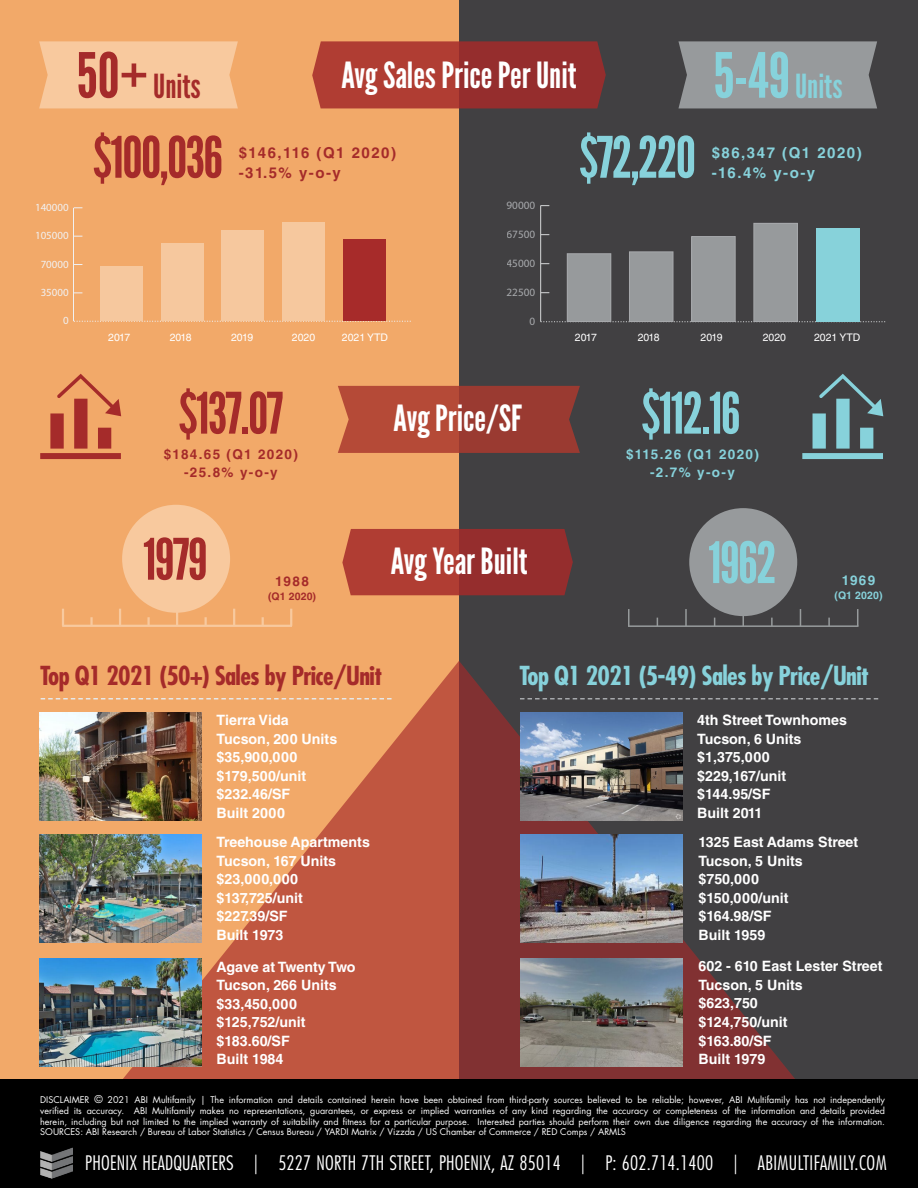
<style>
.page{position:relative;width:918px;height:1188px;background:#fff}
.page>*{position:absolute;margin:0;border:0;box-sizing:border-box;transform-origin:0 0}
.t1{font:62.1px "League Gothic";color:#a52b2a}
.t2{font:57px "League Gothic";letter-spacing:-.025em;color:#a52b2a}
.t3{font:57px "League Gothic";letter-spacing:-.025em;color:#87d2db}
.t4{font:36px "League Gothic";color:#fff}
.t5{font:33.15px "League Gothic";color:#87d2db}
.t6{font:33.15px "League Gothic";color:#a52b2a}
.t7{font:700 condensed 25.5px "Futura Std";letter-spacing:-.025em;color:#87d2db}
.t8{font:700 condensed 25.5px "Futura Std";letter-spacing:-.025em;color:#a52b2a}
.t9{font:300 condensed 19.5px "Futura Std";letter-spacing:.01em;color:#fff}
.t10{font:700 15px/19.4px "Helvetica LT Std";letter-spacing:.1em;color:#a52b2a}
.t11{font:700 15px/19.4px "Helvetica LT Std";letter-spacing:.1em;color:#87d2db}
.t12{font:700 14.25px/18.6px "Helvetica LT Std";color:#fff}
.t13{font:700 13.5px/17.5px "Helvetica LT Std";letter-spacing:.1em;color:#a52b2a;text-align:center}
.t14{font:700 13.5px/17.5px "Helvetica LT Std";letter-spacing:.1em;color:#87d2db;text-align:center}
.t15{font:500 11.25px "Roboto";color:#a7a9ac}
.t16{font:500 10.95px "Roboto";color:#f1f1f2}
.t17{font:10.5px "Helvetica LT Std";color:#fff}
.t18{font:700 10.5px "Helvetica LT Std";letter-spacing:.01em;color:#a52b2a}
.t19{font:700 10.5px "Helvetica LT Std";letter-spacing:.01em;color:#87d2db}
.t20{font:9px/10.8px "Futura Std";color:#fff;text-align:justify}
.s1{font-size:55.2px}
.s2{font-size:62.1px}
.s3{font-size:10.5px}
</style>
<div class="page">
<div style="left:0;top:0;width:918px;height:1080px;background:#414042"></div>
<div style="left:0;top:0;width:459px;height:1081px;background:#f2a969"></div>
<svg style="left:122px;top:661px;width:674px;height:419px"></svg>
<img style="left:521px;top:712px;width:162px;height:108px">
<img style="left:40px;top:712px;width:162px;height:108px">
<img style="left:521px;top:834px;width:162px;height:108px">
<img style="left:40px;top:834px;width:162px;height:108px">
<img style="left:521px;top:959px;width:162px;height:108px">
<img style="left:40px;top:959px;width:162px;height:108px">
<svg style="left:41px;top:698px;width:351px;height:2px"></svg>
<svg style="left:520px;top:698px;width:358px;height:2px"></svg>
<div style="left:0;top:1080px;width:918px;height:108px;background:#000"></div>
<img style="left:40px;top:1147px;width:33px;height:32px">
<svg style="left:338px;top:386px;width:242px;height:67px;background:#a74435"></svg>
<svg style="left:312px;top:41px;width:294px;height:67px;background:#a23731"></svg>
<div style="left:39px;top:41px;width:199px;height:67px;background:#f8c99e"></div>
<div style="left:678px;top:41px;width:199px;height:67px;background:#979a9c"></div>
<svg style="left:74px;top:321px;width:337px;height:1px"></svg>
<hr style="left:73px;top:208px;width:1px;height:113px;background:#f1f1f2">
<div style="left:343px;top:240px;width:43px;height:81px;background:#a72b2a"></div>
<div style="left:282px;top:222px;width:43px;height:99px;background:#f6c89e"></div>
<div style="left:222px;top:231px;width:42px;height:90px;background:#f6c89e"></div>
<div style="left:161px;top:243px;width:42px;height:78px;background:#f6c89e"></div>
<div style="left:100px;top:267px;width:43px;height:54px;background:#f6c89e"></div>
<svg style="left:541px;top:321px;width:344px;height:1px"></svg>
<hr style="left:540px;top:206px;width:1px;height:116px;background:#d1d3d4">
<div style="left:816px;top:228px;width:44px;height:93px;background:#87d2da"></div>
<div style="left:754px;top:223px;width:43px;height:98px;background:#979a9c"></div>
<div style="left:754px;top:223px;width:44px;height:99px;border:1px solid #a7a9ac"></div>
<div style="left:692px;top:237px;width:43px;height:84px;background:#979a9c"></div>
<div style="left:691px;top:236px;width:44px;height:86px;border:1px solid #a7a9ac"></div>
<div style="left:629px;top:252px;width:44px;height:69px;background:#979a9c"></div>
<div style="left:629px;top:252px;width:44px;height:70px;border:1px solid #a7a9ac"></div>
<div style="left:567px;top:254px;width:44px;height:67px;background:#979a9c"></div>
<div style="left:567px;top:253px;width:44px;height:69px;border:1px solid #a7a9ac"></div>
<hr style="left:628px;top:625px;width:230px;height:2px;background:#979b9c">
<svg style="left:628px;top:609px;width:2px;height:17px"></svg>
<svg style="left:685px;top:609px;width:2px;height:16px"></svg>
<svg style="left:771px;top:618px;width:2px;height:8px"></svg>
<hr style="left:742px;top:560px;width:2px;height:66px;background:#979b9c">
<svg style="left:800px;top:609px;width:1px;height:16px"></svg>
<svg style="left:828px;top:618px;width:2px;height:8px"></svg>
<svg style="left:857px;top:609px;width:1px;height:16px"></svg>
<svg style="left:342px;top:529px;width:231px;height:66px;background:#a33831"></svg>
<div style="left:689px;top:508px;width:108px;height:108px;background:#979a9c;border-radius:50%"></div>
<hr style="left:62px;top:625px;width:230px;height:2px;background:#f8c99e">
<svg style="left:62px;top:609px;width:2px;height:16px"></svg>
<svg style="left:90px;top:617px;width:3px;height:8px"></svg>
<svg style="left:119px;top:609px;width:2px;height:16px"></svg>
<svg style="left:147px;top:617px;width:3px;height:8px"></svg>
<svg style="left:205px;top:617px;width:2px;height:8px"></svg>
<hr style="left:176px;top:559px;width:2px;height:67px;background:#f8c99e">
<svg style="left:233px;top:609px;width:2px;height:16px"></svg>
<svg style="left:262px;top:617px;width:2px;height:8px"></svg>
<svg style="left:290px;top:609px;width:2px;height:16px"></svg>
<div style="left:122px;top:505px;width:108px;height:108px;background:#f8c99e;border-radius:50%"></div>
<svg style="left:40px;top:374px;width:81px;height:85px"></svg>
<svg style="left:802px;top:374px;width:81px;height:85px"></svg>
<h1 class="t1" style="left:76px;top:39px;width:73px">50<span class="s1">+</span></h1>
<h3 class="t4" style="left:341px;top:54px;width:237px">Avg Sales Price Per Unit</h3>
<h3 class="t6" style="left:153px;top:66px;width:49px">Units</h3>
<h3 class="t5" style="left:713px;top:66px;width:131px"><span class="s2">5-49</span> Units</h3>
<h2 class="t2" style="left:93px;top:123px;width:132px">$100,036</h2>
<h3 class="t10" style="left:239px;top:143px;width:159px">$146,116 (Q1 2020) -31.5% y-o-y</h3>
<h2 class="t3" style="left:579px;top:123px;width:118px">$72,220</h2>
<h3 class="t11" style="left:712px;top:143px;width:151px">$86,347 (Q1 2020) -16.4% y-o-y</h3>
<p class="t16" style="left:35px;top:201px;width:35px">140000</p>
<p class="t15" style="left:507px;top:198px;width:30px">90000</p>
<p class="t16" style="left:35px;top:229px;width:35px">105000</p>
<p class="t15" style="left:507px;top:227px;width:30px">67500</p>
<p class="t16" style="left:41px;top:257px;width:30px">70000</p>
<p class="t15" style="left:507px;top:256px;width:30px">45000</p>
<p class="t16" style="left:41px;top:286px;width:30px">35000</p>
<p class="t15" style="left:507px;top:285px;width:30px">22500</p>
<p class="t16" style="left:63px;top:314px;width:7px">0</p>
<p class="t15" style="left:530px;top:314px;width:7px">0</p>
<p class="t17" style="left:108px;top:331px;width:24px">2017</p>
<p class="t17" style="left:170px;top:331px;width:24px">2018</p>
<p class="t17" style="left:231px;top:331px;width:24px">2019</p>
<p class="t17" style="left:292px;top:331px;width:25px">2020</p>
<p class="t17" style="left:342px;top:331px;width:48px">2021 YTD</p>
<p class="t17" style="left:575px;top:331px;width:24px">2017</p>
<p class="t17" style="left:638px;top:331px;width:24px">2018</p>
<p class="t17" style="left:701px;top:331px;width:24px">2019</p>
<p class="t17" style="left:763px;top:331px;width:25px">2020</p>
<p class="t17" style="left:814px;top:331px;width:48px">2021 YTD</p>
<h2 class="t2" style="left:178px;top:379px;width:106px">$137.07</h2>
<h3 class="t13" style="left:164px;top:445px;width:136px">$184.65 (Q1 2020) -25.8% y-o-y</h3>
<h3 class="t4" style="left:394px;top:397px;width:130px">Avg Price/SF</h3>
<h2 class="t3" style="left:641px;top:379px;width:101px">$112.16</h2>
<h3 class="t14" style="left:626px;top:445px;width:134px">$115.26 (Q1 2020) -2.7% y-o-y</h3>
<h2 class="t2" style="left:143px;top:525px;width:66px">1979</h2>
<h3 class="t13" style="left:275px;top:572px;width:35px">1988</h3>
<p class="t18" style="left:268px;top:590px;width:50px">(Q1 2020)</p>
<h3 class="t4" style="left:391px;top:539px;width:138px">Avg Year Built</h3>
<h2 class="t3" style="left:708px;top:529px;width:70px">1962</h2>
<h3 class="t14" style="left:842px;top:571px;width:35px">1969</h3>
<p class="t19" style="left:834px;top:589px;width:50px">(Q1 2020)</p>
<h3 class="t8" style="left:40px;top:660px;width:343px">Top Q1 2021 (50+) Sales by Price/Unit</h3>
<h3 class="t7" style="left:520px;top:660px;width:351px">Top Q1 2021 (5-49) Sales by Price/Unit</h3>
<h3 class="t12" style="left:217px;top:711px;width:122px">Tierra Vida<br>Tucson, 200 Units $35,900,000 $179,500/unit $232.46/SF<br>Built 2000</h3>
<h3 class="t12" style="left:217px;top:833px;width:155px">Treehouse Apartments<br>Tucson, 167 Units $23,000,000 $137,725/unit $227.39/SF<br>Built 1973</h3>
<h3 class="t12" style="left:217px;top:957px;width:140px">Agave at Twenty Two<br>Tucson, 266 Units $33,450,000 $125,752/unit $183.60/SF<br>Built 1984</h3>
<h3 class="t12" style="left:697px;top:711px;width:151px">4th Street Townhomes<br>Tucson, 6 Units $1,375,000 $229,167/unit $144.95/SF<br>Built 2011</h3>
<h3 class="t12" style="left:698px;top:833px;width:161px">1325 East Adams Street<br>Tucson, 5 Units $750,000<br>$150,000/unit $164.98/SF<br>Built 1959</h3>
<h3 class="t12" style="left:698px;top:957px;width:186px">602 - 610 East Lester Street<br>Tucson, 5 Units<br>$623,750<br>$124,750/unit<br>$163.80/SF<br>Built 1979</h3>
<p class="t20" style="left:40px;top:1094px;width:846px">DISCLAIMER <span class="s3">©</span> 2021 ABI Multifamily | The information and details contained herein have been obtained from third-party sources believed to be reliable; however, ABI Multifamily has not independently verified its accuracy. ABI Multifamily makes no representations, guarantees, or express or implied warranties of any kind regarding the accuracy or completeness of the information and details provided herein, including but not limited to the implied warranty of suitability and fitness for a particular purpose. Interested parties should perform their own due diligence regarding the accuracy of the information.<br>SOURCES: ABI Research / Bureau of Labor Statistics / Census Bureau / YARDI Matrix / Vizzda / US Chamber of Commerce / RED Comps / ARMLS</p>
<h3 class="t9" style="left:85px;top:1151px;width:803px">PHOENIX HEADQUARTERS | 5227 NORTH 7TH STREET, PHOENIX, AZ 85014 | P: 602.714.1400 | ABIMULTIFAMILY.COM</h3>
</div>
